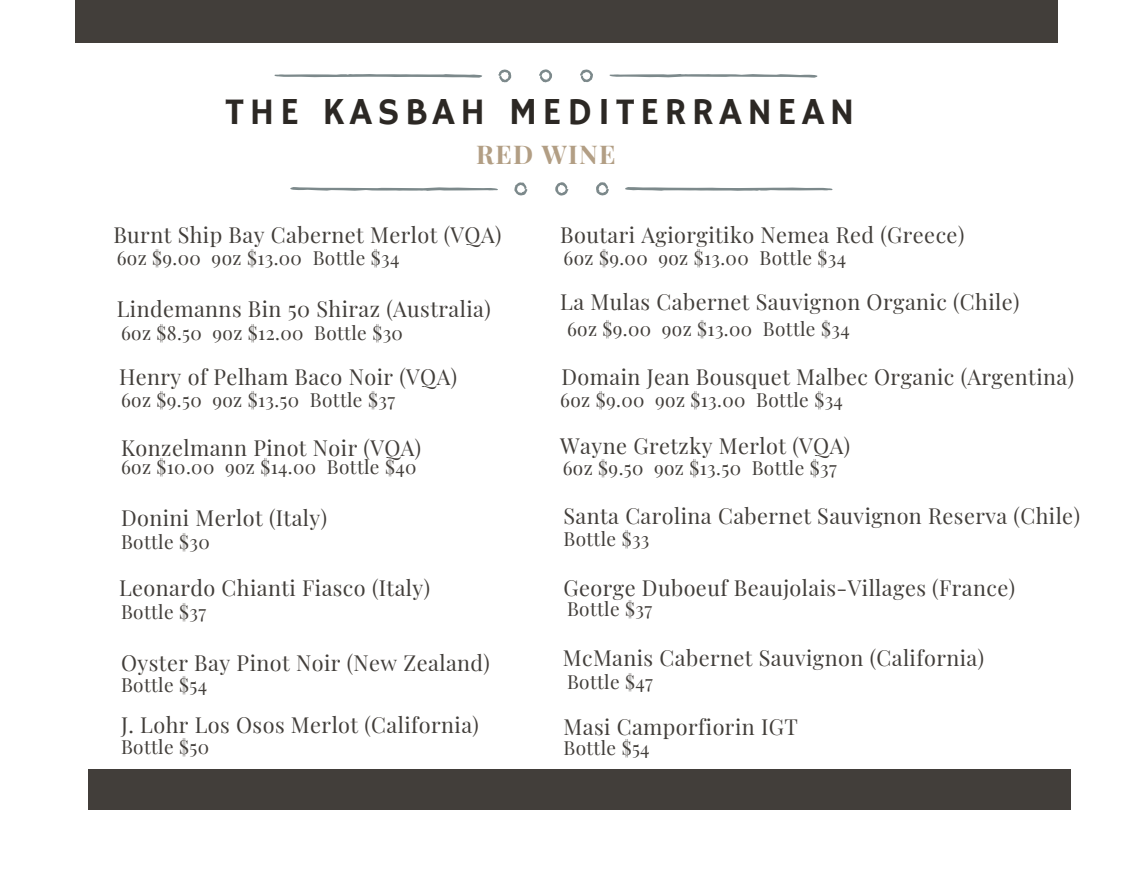
<style>
.page{position:relative;width:1134px;height:871px;background:#fff}
.page>*{position:absolute;margin:0;border:0;box-sizing:border-box;transform-origin:0 0}
.t1{font:38.02px "Hammersmith One";letter-spacing:.14em;color:#2c2824}
.t2{font:700 25.88px "Playfair Display";letter-spacing:.05em;color:#b29e84}
.t3{font:21.6px "Playfair Display";letter-spacing:.02em;color:#423e3a}
.t4{font:19.12px "Playfair Display";letter-spacing:.02em;color:#423e3a}
</style>
<div class="page">
<div style="left:76px;top:0;width:982px;height:42px;background:#423e3a"></div>
<svg style="left:290px;top:187px;width:208px;height:4px"></svg>
<svg style="left:625px;top:187px;width:208px;height:4px"></svg>
<svg style="left:555px;top:182px;width:13px;height:14px"></svg>
<svg style="left:514px;top:182px;width:14px;height:14px"></svg>
<svg style="left:596px;top:182px;width:13px;height:14px"></svg>
<svg style="left:609px;top:74px;width:208px;height:4px"></svg>
<svg style="left:274px;top:74px;width:208px;height:4px"></svg>
<svg style="left:539px;top:69px;width:13px;height:13px"></svg>
<svg style="left:580px;top:69px;width:13px;height:13px"></svg>
<svg style="left:498px;top:69px;width:13px;height:13px"></svg>
<div style="left:88px;top:769px;width:982px;height:40px;background:#423e3a"></div>
<h1 class="t1" style="left:225px;top:90px;width:631px">THE KASBAH MEDITERRANEAN</h1>
<p class="t2" style="left:476px;top:136px;width:141px">RED WINE</p>
<p class="t3" style="left:113px;top:219px;width:390px">Burnt Ship Bay Cabernet Merlot (VQA)</p>
<p class="t3" style="left:560px;top:219px;width:406px">Boutari Agiorgitiko Nemea Red (Greece)</p>
<p class="t4" style="left:564px;top:244px;width:284px">6oz $9.00 9oz $13.00 Bottle $34</p>
<p class="t3" style="left:117px;top:293px;width:375px">Lindemanns Bin 50 Shiraz (Australia)</p>
<p class="t3" style="left:560px;top:287px;width:461px">La Mulas Cabernet Sauvignon Organic (Chile)</p>
<p class="t4" style="left:117px;top:244px;width:284px">6oz $9.00 9oz $13.00 Bottle $34</p>
<p class="t4" style="left:567px;top:315px;width:284px">6oz $9.00 9oz $13.00 Bottle $34</p>
<p class="t4" style="left:121px;top:319px;width:284px">6oz $8.50 9oz $12.00 Bottle $30</p>
<p class="t3" style="left:119px;top:362px;width:340px">Henry of Pelham Baco Noir (VQA)</p>
<p class="t3" style="left:562px;top:362px;width:514px">Domain Jean Bousquet Malbec Organic (Argentina)</p>
<p class="t4" style="left:121px;top:386px;width:276px">6oz $9.50 9oz $13.50 Bottle $37</p>
<p class="t4" style="left:560px;top:387px;width:284px">6oz $9.00 9oz $13.00 Bottle $34</p>
<p class="t3" style="left:121px;top:433px;width:302px">Konzelmann Pinot Noir (VQA)</p>
<p class="t3" style="left:560px;top:430px;width:291px">Wayne Gretzky Merlot (VQA)</p>
<p class="t4" style="left:121px;top:453px;width:297px">6oz $10.00 9oz $14.00 Bottle $40</p>
<p class="t4" style="left:563px;top:454px;width:276px">6oz $9.50 9oz $13.50 Bottle $37</p>
<p class="t3" style="left:121px;top:503px;width:208px">Donini Merlot (Italy)</p>
<p class="t4" style="left:121px;top:529px;width:90px">Bottle $30</p>
<p class="t3" style="left:564px;top:500px;width:518px">Santa Carolina Cabernet Sauvignon Reserva (Chile)</p>
<p class="t4" style="left:564px;top:526px;width:88px">Bottle $33</p>
<p class="t3" style="left:119px;top:573px;width:313px">Leonardo Chianti Fiasco (Italy)</p>
<p class="t4" style="left:121px;top:599px;width:87px">Bottle $37</p>
<p class="t3" style="left:564px;top:572px;width:453px">George Duboeuf Beaujolais-Villages (France)</p>
<p class="t4" style="left:567px;top:596px;width:87px">Bottle $37</p>
<p class="t3" style="left:121px;top:647px;width:371px">Oyster Bay Pinot Noir (New Zealand)</p>
<p class="t4" style="left:121px;top:671px;width:88px">Bottle $54</p>
<p class="t3" style="left:563px;top:642px;width:423px">McManis Cabernet Sauvignon (California)</p>
<p class="t4" style="left:567px;top:668px;width:87px">Bottle $47</p>
<p class="t3" style="left:121px;top:709px;width:359px">J. Lohr Los Osos Merlot (California)</p>
<p class="t3" style="left:564px;top:711px;width:236px">Masi Camporfiorin IGT</p>
<p class="t4" style="left:121px;top:733px;width:90px">Bottle $50</p>
<p class="t4" style="left:564px;top:735px;width:88px">Bottle $54</p>
</div>
